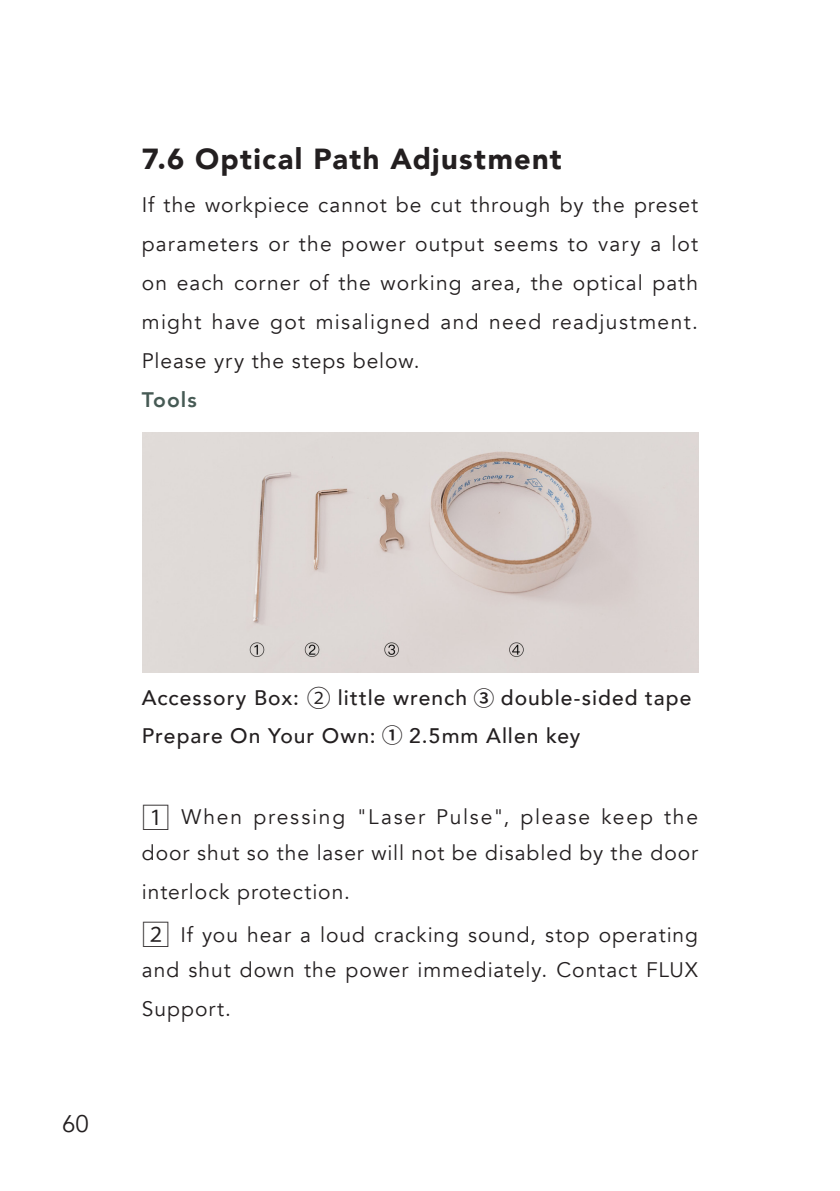
<style>
.page{position:relative;width:840px;height:1191px;background:#fff}
.page>*{position:absolute;margin:0;border:0;box-sizing:border-box;transform-origin:0 0}
.中鏢{font:900 29px "Avenir";letter-spacing:.045em;color:#231f20}
.t1{font:24px "Avenir";color:#231f20}
.內文{font:21px/39px "Avenir";letter-spacing:.05em;color:#231f20;text-align:justify}
.步驟{font:21px/35.6px "Avenir";letter-spacing:.045em;color:#231f20}
.步驟-2{font:500 21px "Avenir";letter-spacing:.05em;color:#231f20}
.內文-2{font:800 21px "Avenir";letter-spacing:.05em;color:#465a54}
.s1{font-family:"Koz Go Pr 6 N";font-weight:400;font-size:24px}
.s2{font-family:"Noto Sans CJ Ktc"}
.s3{font-family:"Koz Go Pr 6 N";font-size:28px}
</style>
<div class="page">
<img style="left:142px;top:432px;width:555px;height:240px">
<p class="中鏢" style="left:142px;top:134px;width:421px">7.6 Optical Path Adjustment</p>
<p class="內文" style="left:142px;top:185px;width:557px">If the workpiece cannot be cut through by the preset parameters or the power output seems to vary a lot on each corner of the working area, the optical path might have got misaligned and need readjustment.<br>Please yry the steps below.</p>
<p class="內文-2" style="left:142px;top:380px;width:56px">Tools</p>
<p class="t1" style="left:62px;top:1109px;width:28px">60</p>
<p class="步驟-2" style="left:142px;top:680px;width:550px">Accessory Box: <span class="s1">②</span> little wrench <span class="s2">③</span> double-sided tape</p>
<p class="步驟-2" style="left:142px;top:717px;width:439px">Prepare On Your Own: <span class="s2">①</span> 2.5mm Allen key</p>
<p class="內文" style="left:142px;top:800px;width:557px;line-height:35.6px"><span class="s3">1</span> When pressing "Laser Pulse", please keep the door shut so the laser will not be disabled by the door</p>
<p class="內文" style="left:142px;top:872px;width:209px">interlock protection.</p>
<p class="步驟" style="left:142px;top:917px;width:557px"><span class="s3">2</span> If you hear a loud cracking sound, stop operating and shut down the power immediately. Contact FLUX</p>
<p class="步驟" style="left:142px;top:991px;width:91px">Support.</p>
</div>
